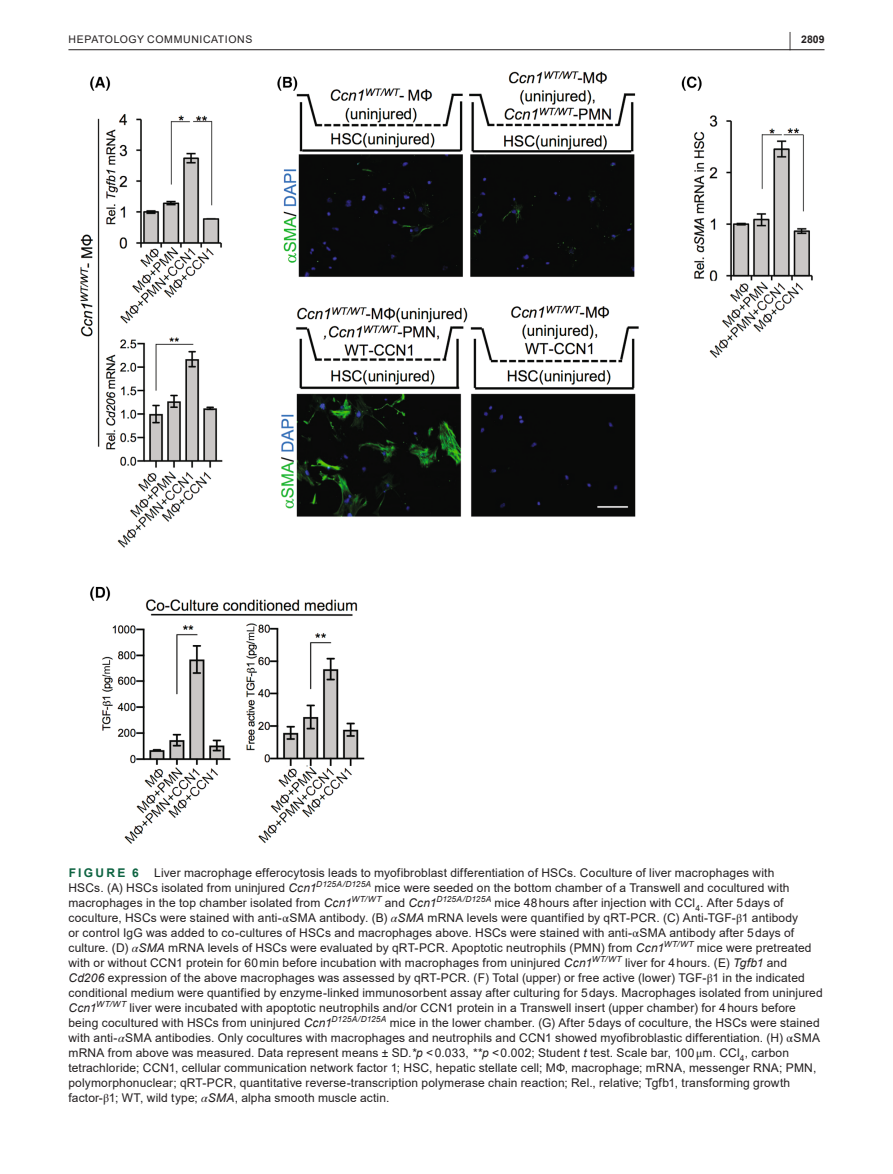
<style>
.page{position:relative;width:893px;height:1174px;background:#fff}
.page>*{position:absolute;margin:0;border:0;box-sizing:border-box;transform-origin:0 0}
.t1{font:700 19.5px "Arial";color:#231f20;scale:.38 1}
.t2{font:12px/15px "Arial";letter-spacing:.01em;color:#231f20}
.t3{font:700 12px "Arial";letter-spacing:.19em;color:#0d6341}
.t4{font:10.5px "Arial";letter-spacing:.055em;color:#231f20}
.t5{font:700 10.5px "Arial";color:#231f20}
.s1{font-style:italic}
.s2{font-family:"STIX"}
.s3{font-family:"STIX";font-style:italic}
</style>
<div class="page">
<hr style="left:68px;top:49px;width:756px;height:1px;background:#231f20">
<img style="left:80px;top:71px;width:733px;height:773px">
<h1 class="t1" style="left:789px;top:25px;width:7px">|</h1>
<p class="t4" style="left:69px;top:32px;width:185px">HEPATOLOGY COMMUNICATIONS</p>
<p class="t5" style="left:801px;top:32px;width:25px">2809</p>
<p class="t2" style="left:68px;top:865px;width:756px;text-indent:86px">Liver macrophage efferocytosis leads to myofibroblast differentiation of HSCs. Coculture of liver macrophages with<br>HSCs. (A) HSCs isolated from uninjured <span class="s1">Ccn1</span><sup>D125A/D125A</sup> mice were seeded on the bottom chamber of a Transwell and cocultured with macrophages in the top chamber isolated from <span class="s1">Ccn1</span><sup>WT/WT</sup> and <span class="s1">Ccn1</span><sup>D125A/D125A</sup> mice 48hours after injection with CCl<sub>4</sub>. After 5days of coculture, HSCs were stained with anti-<span class="s2">α</span>SMA antibody. (B) <span class="s3">α</span><span class="s1">SMA</span> mRNA levels were quantified by qRT-PCR. (C) Anti-TGF-<span class="s2">β</span>1 antibody<br>or control IgG was added to co-cultures of HSCs and macrophages above. HSCs were stained with anti-<span class="s2">α</span>SMA antibody after 5days of culture. (D) <span class="s3">α</span><span class="s1">SMA</span> mRNA levels of HSCs were evaluated by qRT-PCR. Apoptotic neutrophils (PMN) from <span class="s1">Ccn1</span><sup>WT/WT</sup> mice were pretreated with or without CCN1 protein for 60min before incubation with macrophages from uninjured <span class="s1">Ccn1</span><sup>WT/WT</sup> liver for 4hours. (E) <span class="s1">Tgfb1</span> and <span class="s1">Cd206</span> expression of the above macrophages was assessed by qRT-PCR. (F) Total (upper) or free active (lower) TGF-<span class="s2">β</span>1 in the indicated conditional medium were quantified by enzyme-linked immunosorbent assay after culturing for 5days. Macrophages isolated from uninjured <span class="s1">Ccn1</span><sup>WT/WT</sup> liver were incubated with apoptotic neutrophils and/or CCN1 protein in a Transwell insert (upper chamber) for 4hours before being cocultured with HSCs from uninjured <span class="s1">Ccn1</span><sup>D125A/D125A</sup> mice in the lower chamber. (G) After 5days of coculture, the HSCs were stained with anti-<span class="s3">α</span>SMA antibodies. Only cocultures with macrophages and neutrophils and CCN1 showed myofibroblastic differentiation. (H) <span class="s2">α</span>SMA mRNA from above was measured. Data represent means ± SD<span class="s1">.*p</span> &lt;0.033, <span class="s1">**p</span> &lt;0.002; Student <span class="s1">t</span> test. Scale bar, 100<span class="s2">μ</span>m. CCl<sub>4</sub>, carbon tetrachloride; CCN1, cellular communication network factor 1; HSC, hepatic stellate cell; MФ, macrophage; mRNA, messenger RNA; PMN, polymorphonuclear; qRT-PCR, quantitative reverse-transcription polymerase chain reaction; Rel., relative; Tgfb1, transforming growth factor-<span class="s2">β</span>1; WT, wild type; <span class="s3">α</span><span class="s1">SMA</span>, alpha smooth muscle actin.</p>
<p class="t3" style="left:69px;top:864px;width:72px">FIGURE 6</p>
</div>
